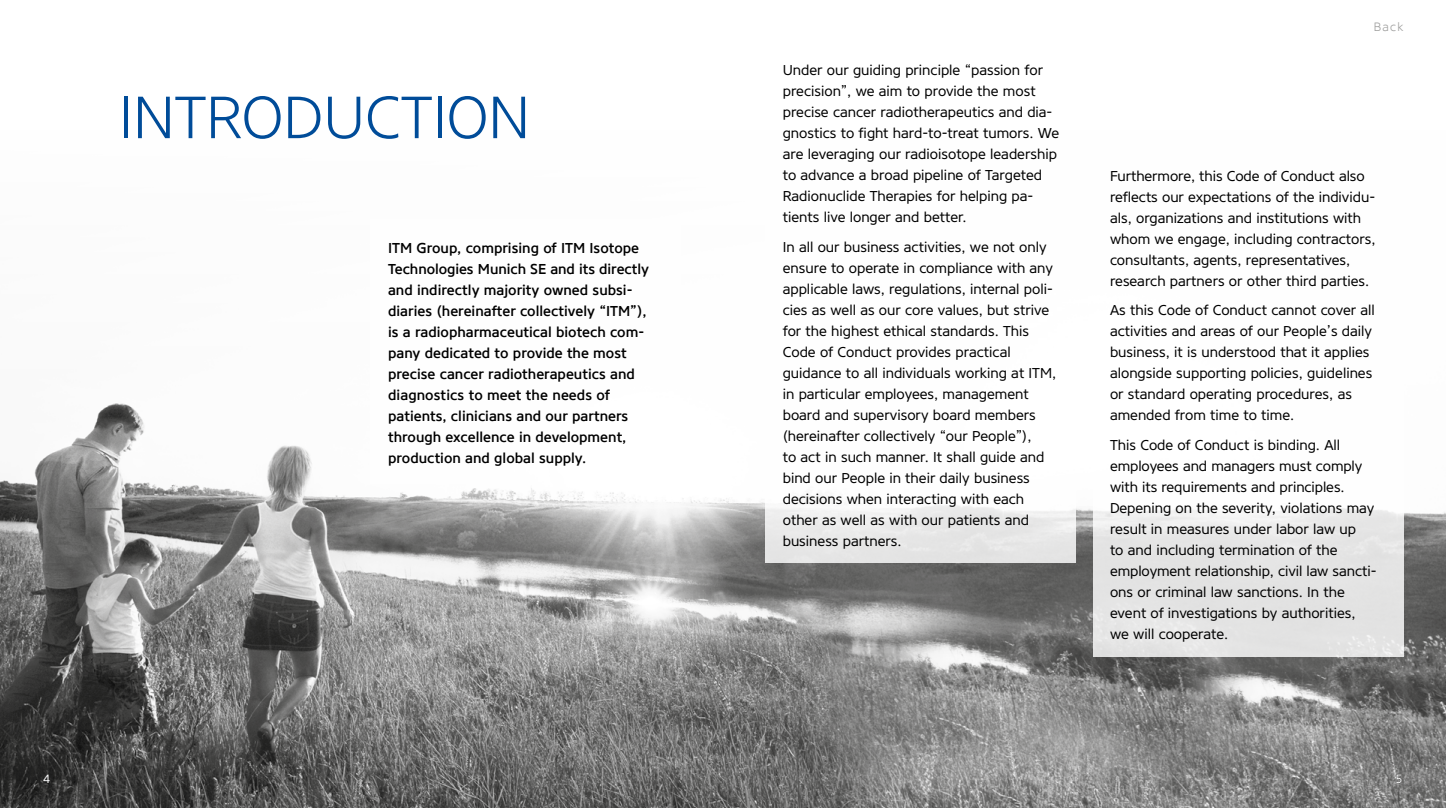
<style>
.page{position:relative;width:1446px;height:808px;background:#fff}
.page>*{position:absolute;margin:0;border:0;box-sizing:border-box;transform-origin:0 0}
.t1{font:300 59.25px "Core Sans N35";color:#004c99}
.t2{font:14.25px/21px "Core Sans N45";color:#000}
.t3{font:500 14.25px/21px "Core Sans N55";color:#000}
.t4{font:300 12px "Core Sans N35";color:#9d9d9c}
.t5{font:12px "Core Sans N45";color:#fff}
</style>
<div class="page">
<img style="left:0;top:421px;width:1446px;height:387px">
<div style="left:766px;top:40px;width:310px;height:523px;background:#fff"></div>
<div style="left:1093px;top:148px;width:310px;height:509px;background:linear-gradient(to bottom,#fff,#e7e7e7)"></div>
<div style="left:370px;top:219px;width:310px;height:265px;background:#fff"></div>
<h1 class="t1" style="left:119px;top:79px;width:412px">INTRODUCTION</h1>
<p class="t3" style="left:388px;top:238px;width:262px">ITM Group, comprising of ITM Isotope Technologies Munich SE and its directly and indirectly majority owned subsi&shy;diaries (hereinafter collectively “ITM”), is a radiopharmaceutical biotech com&shy;pany dedicated to provide the most precise cancer radiotherapeutics and diagnostics to meet the needs of patients, clinicians and our partners through excellence in development, production and global supply.</p>
<p class="t2" style="left:783px;top:60px;width:278px">Under our guiding principle “passion for precision”, we aim to provide the most precise cancer radiotherapeutics and dia&shy;gnostics to fight hard-to-treat tumors. We are leveraging our radioisotope leadership to advance a broad pipeline of Targeted Radionuclide Therapies for helping pa&shy;tients live longer and better.</p>
<p class="t2" style="left:783px;top:236px;width:275px">In all our business activities, we not only ensure to operate in compliance with any applicable laws, regulations, internal poli&shy;cies as well as our core values, but strive for the highest ethical standards. This Code of Conduct provides practical guidance to all individuals working at ITM, in particular employees, management board and supervisory board members (hereinafter collectively “our People”),<br>to act in such manner. It shall guide and bind our People in their daily business decisions when interacting with each other as well as with our patients and business partners.</p>
<p class="t4" style="left:1373px;top:19px;width:31px">Back</p>
<p class="t2" style="left:1110px;top:165px;width:267px">Furthermore, this Code of Conduct also reflects our expectations of the individu&shy;als, organizations and institutions with whom we engage, including contractors, consultants, agents, representatives, research partners or other third parties.</p>
<p class="t2" style="left:1110px;top:300px;width:266px">As this Code of Conduct cannot cover all activities and areas of our People’s daily business, it is understood that it applies alongside supporting policies, guidelines or standard operating procedures, as amended from time to time.</p>
<p class="t2" style="left:1110px;top:434px;width:268px">This Code of Conduct is binding. All employees and managers must comply with its requirements and principles.<br>Depening on the severity, violations may result in measures under labor law up<br>to and including termination of the employment relationship, civil law sancti&shy;ons or criminal law sanctions. In the event of investigations by authorities, we will cooperate.</p>
<p class="t5" style="left:43px;top:771px;width:8px">4</p>
<p class="t5" style="left:1395px;top:771px;width:8px">5</p>
</div>
